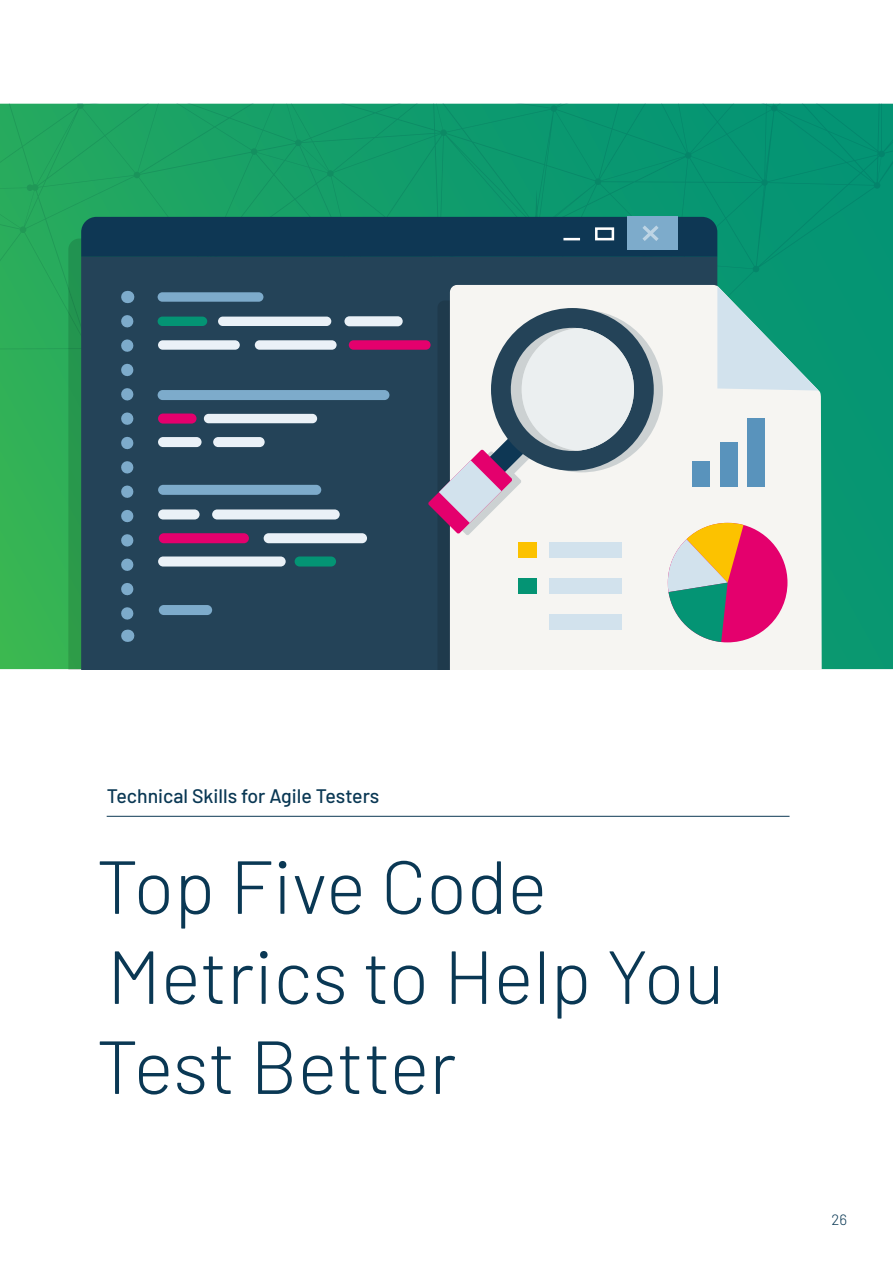
<style>
.page{position:relative;width:893px;height:1262px;background:#fff}
.page>*{position:absolute;margin:0;border:0;box-sizing:border-box;transform-origin:0 0}
.t1{font:300 75px/90px "Barlow";color:#0a3854}
.Text{font:500 19.5px "Barlow";color:#0a3854}
.t2{font:300 15px "Barlow";color:#0a3854}
</style>
<div class="page">
<svg style="left:0;top:431px;width:892px;height:238px;background:#1ea563"></svg>
<svg style="left:0;top:104px;width:892px;height:327px;background:#129c6a"></svg>
<div style="left:68px;top:238px;width:13px;height:431px;background:#28984d"></div>
<div style="left:81px;top:257px;width:636px;height:412px;background:#244358"></div>
<div style="left:158px;top:292px;width:105px;height:10px;background:#7dabcb;border-radius:5px"></div>
<div style="left:158px;top:316px;width:49px;height:10px;background:#049474;border-radius:5px"></div>
<div style="left:158px;top:340px;width:82px;height:10px;background:#eaf1f7;border-radius:5px"></div>
<div style="left:255px;top:340px;width:81px;height:10px;background:#eaf1f7;border-radius:5px"></div>
<div style="left:349px;top:340px;width:81px;height:10px;background:#e4006d;border-radius:5px"></div>
<div style="left:158px;top:390px;width:231px;height:10px;background:#7dabcb;border-radius:5px"></div>
<div style="left:158px;top:413px;width:38px;height:10px;background:#e4006d;border-radius:5px"></div>
<div style="left:158px;top:437px;width:43px;height:10px;background:#eaf1f7;border-radius:5px"></div>
<div style="left:213px;top:437px;width:52px;height:10px;background:#eaf1f7;border-radius:5px"></div>
<div style="left:158px;top:485px;width:163px;height:10px;background:#7dabcb;border-radius:5px"></div>
<div style="left:158px;top:509px;width:41px;height:10px;background:#eaf1f7;border-radius:5px"></div>
<div style="left:212px;top:509px;width:128px;height:10px;background:#eaf1f7;border-radius:5px"></div>
<div style="left:159px;top:533px;width:90px;height:10px;background:#e4006d;border-radius:5px"></div>
<div style="left:264px;top:533px;width:103px;height:10px;background:#eaf1f7;border-radius:5px"></div>
<svg style="left:127px;top:291px;width:1px;height:12px"></svg>
<svg style="left:121px;top:321px;width:12px;height:302px;background:#476c85"></svg>
<svg style="left:127px;top:629px;width:1px;height:13px"></svg>
<div style="left:158px;top:556px;width:128px;height:10px;background:#eaf1f7;border-radius:5px"></div>
<div style="left:218px;top:316px;width:113px;height:10px;background:#eaf1f7;border-radius:5px"></div>
<div style="left:159px;top:605px;width:53px;height:10px;background:#7dabcb;border-radius:5px"></div>
<div style="left:344px;top:316px;width:58px;height:10px;background:#eaf1f7;border-radius:5px"></div>
<div style="left:204px;top:414px;width:113px;height:9px;background:#eaf1f7;border-radius:5px"></div>
<div style="left:294px;top:556px;width:42px;height:10px;background:#049474;border-radius:5px"></div>
<svg style="left:81px;top:217px;width:636px;height:40px;background:#17415d"></svg>
<div style="left:450px;top:285px;width:371px;height:384px;background:#f6f5f2"></div>
<svg style="left:717px;top:286px;width:101px;height:104px;background:#6ebcb0"></svg>
<svg style="left:437px;top:310px;width:226px;height:225px;fill:#f6f5f2"></svg>
<svg style="left:428px;top:308px;width:225px;height:226px"></svg>
<svg style="left:667px;top:523px;width:120px;height:119px"></svg>
<div style="left:519px;top:542px;width:18px;height:16px;background:#fcc200"></div>
<div style="left:519px;top:578px;width:18px;height:16px;background:#049474"></div>
<div style="left:549px;top:542px;width:73px;height:16px;background:#d2e2ed"></div>
<div style="left:549px;top:578px;width:73px;height:16px;background:#d2e2ed"></div>
<div style="left:549px;top:614px;width:73px;height:16px;background:#d2e2ed"></div>
<div style="left:747px;top:418px;width:18px;height:68px;background:#5993bc"></div>
<div style="left:720px;top:442px;width:17px;height:44px;background:#5993bc"></div>
<div style="left:692px;top:461px;width:18px;height:25px;background:#5993bc"></div>
<div style="left:521px;top:328px;width:113px;height:123px;background:#ebeff0;border-radius:50%"></div>
<hr style="left:107px;top:816px;width:682px;height:1px;background:#0d3854">
<p class="Text" style="left:107px;top:782px;width:274px">Technical Skills for Agile Testers</p>
<h2 class="t1" style="left:96px;top:836px;width:629px">Top Five Code<br>Metrics to Help You<br>Test Better</h2>
<p class="t2" style="left:831px;top:1209px;width:17px">26</p>
</div>
